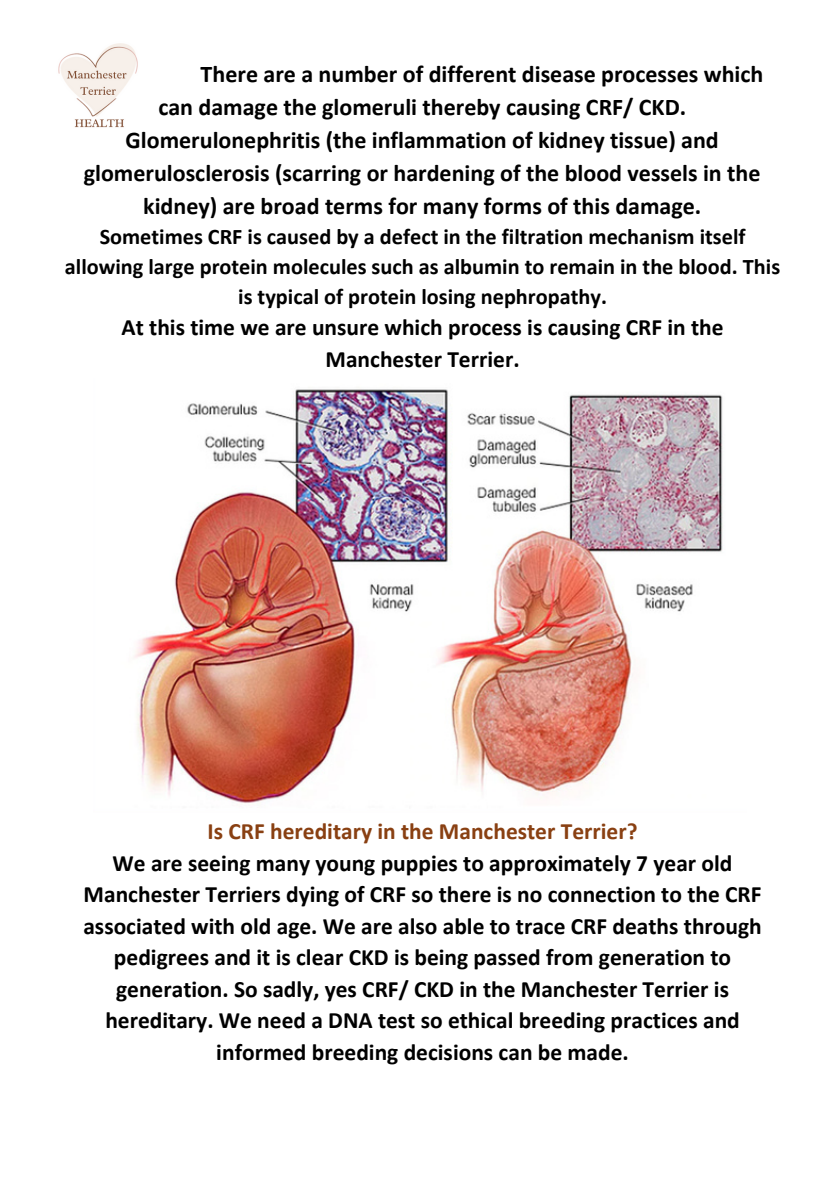
<style>
.page{position:relative;width:839px;height:1191px;background:#fff}
.page>*{position:absolute;margin:0;border:0;box-sizing:border-box;transform-origin:0 0}
.t1{font:700 24px "Calibri";color:#000}
.t2{font:700 23.4px/31.6px "Calibri";color:#000;text-align:center}
.t3{font:700 23.4px "Calibri";color:#894012}
.t4{font:700 22.2px/30px "Calibri";color:#000;text-align:center}
</style>
<div class="page">
<img style="left:134px;top:389px;width:589px;height:414px">
<img style="left:58px;top:43px;width:80px;height:85px">
<p class="t1" style="left:201px;top:64px;width:564px">There are a number of different disease processes which</p>
<p class="t1" style="left:158px;top:97px;width:529px">can damage the glomeruli thereby causing CRF/ CKD.</p>
<p class="t1" style="left:126px;top:130px;width:594px">Glomerulonephritis (the inflammation of kidney tissue) and</p>
<p class="t1" style="left:84px;top:163px;width:678px">glomerulosclerosis (scarring or hardening of the blood vessels in the</p>
<p class="t1" style="left:143px;top:196px;width:559px">kidney) are broad terms for many forms of this damage.</p>
<p class="t4" style="left:65px;top:223px;width:716px">Sometimes CRF is caused by a defect in the filtration mechanism itself allowing large protein molecules such as albumin to remain in the blood. This is typical of protein losing nephropathy.</p>
<p class="t2" style="left:122px;top:314px;width:603px">At this time we are unsure which process is causing CRF in the<br>Manchester Terrier.</p>
<p class="t3" style="left:207px;top:822px;width:431px">Is CRF hereditary in the Manchester Terrier?</p>
<p class="t2" style="left:83px;top:849px;width:680px">We are seeing many young puppies to approximately 7 year old Manchester Terriers dying of CRF so there is no connection to the CRF associated with old age. We are also able to trace CRF deaths through pedigrees and it is clear CKD is being passed from generation to generation. So sadly, yes CRF/ CKD in the Manchester Terrier is hereditary. We need a DNA test so ethical breeding practices and informed breeding decisions can be made.</p>
</div>
